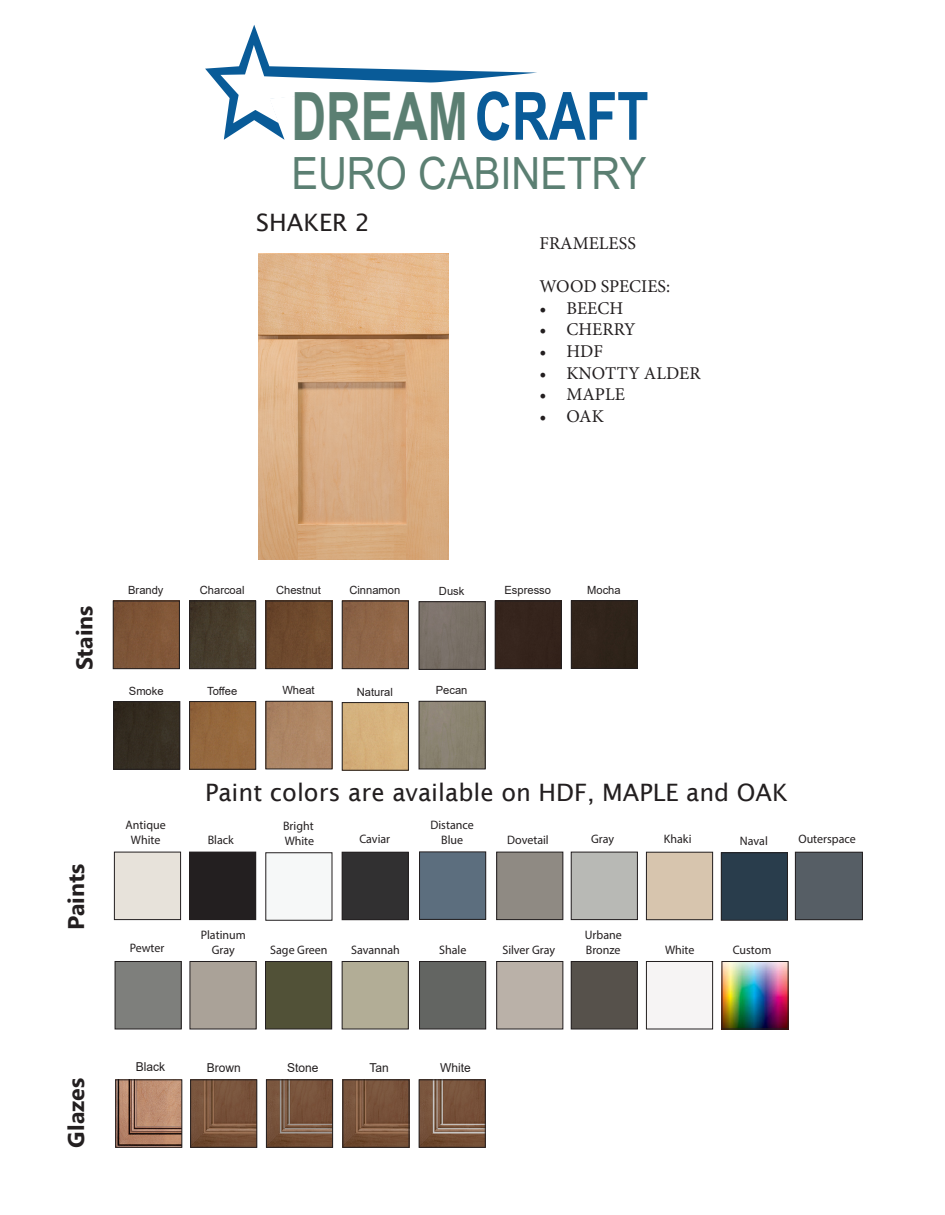
<style>
.page{position:relative;width:945px;height:1215px;background:#fff}
.page>*{position:absolute;margin:0;border:0;box-sizing:border-box;transform-origin:0 0}
.t1{font:700 66.6px "Arial";color:#5b7f72;scale:.72 1}
.t2{font:44.4px "Arial";color:#5b7f72;scale:.9 1}
.t3{font:24px "Lucida Sans";color:#231f20}
.t4{font:24px "Lucida Sans";color:#231f20}
.t5{font:700 22.65px "Segoe UI";color:#231f20}
.t6{font:18px "Minion Pro";color:#231f20}
.t7{font:12.3px/14.7px "Myriad Pro";color:#231f20;text-align:center}
.t8{font:12.3px "Arial";color:#231f20}
.t9{font:11.25px "Arial";color:#231f20}
.s1{color:#095b98}
</style>
<div class="page">
<svg style="left:205px;top:25px;width:332px;height:115px"></svg>
<img style="left:259px;top:253px;width:190px;height:307px">
<div style="left:421px;top:604px;width:62px;height:63px;background:#797067"></div>
<div style="left:419px;top:602px;width:66px;height:67px;border:1px solid #231f20"></div>
<div style="left:344px;top:603px;width:62px;height:64px;background:#8f6648"></div>
<div style="left:342px;top:601px;width:66px;height:68px;border:1px solid #231f20"></div>
<img style="left:268px;top:603px;width:62px;height:64px">
<div style="left:266px;top:601px;width:66px;height:68px;border:1px solid #231f20"></div>
<div style="left:115px;top:603px;width:63px;height:64px;background:#7f5637"></div>
<div style="left:113px;top:601px;width:67px;height:68px;border:1px solid #231f20"></div>
<img style="left:191px;top:603px;width:63px;height:64px">
<div style="left:189px;top:601px;width:67px;height:68px;border:1px solid #231f20"></div>
<div style="left:342px;top:702px;width:66px;height:68px;border:1px solid #231f20"></div>
<div style="left:191px;top:703px;width:63px;height:64px;background:#95693e"></div>
<div style="left:189px;top:701px;width:67px;height:68px;border:1px solid #231f20"></div>
<div style="left:268px;top:703px;width:62px;height:64px;background:#ae8665"></div>
<div style="left:116px;top:703px;width:62px;height:64px;background:#352d21"></div>
<div style="left:114px;top:701px;width:66px;height:68px;border:1px solid #231f20"></div>
<div style="left:573px;top:603px;width:63px;height:63px;background:#30241a"></div>
<div style="left:571px;top:601px;width:67px;height:67px;border:1px solid #231f20"></div>
<div style="left:497px;top:603px;width:62px;height:64px;background:#35241c"></div>
<div style="left:495px;top:601px;width:66px;height:68px;border:1px solid #231f20"></div>
<img style="left:421px;top:703px;width:62px;height:64px">
<div style="left:419px;top:701px;width:66px;height:68px;border:1px solid #231f20"></div>
<div style="left:114px;top:852px;width:67px;height:68px;background:#e7e2da"></div>
<div style="left:114px;top:852px;width:67px;height:68px;border:1px solid #231f20"></div>
<div style="left:190px;top:852px;width:66px;height:68px;background:#231f20"></div>
<div style="left:189px;top:852px;width:67px;height:68px;border:1px solid #231f20"></div>
<div style="left:342px;top:852px;width:66px;height:68px;background:#313031"></div>
<div style="left:342px;top:852px;width:66px;height:68px;border:1px solid #231f20"></div>
<div style="left:420px;top:852px;width:66px;height:67px;background:#5c6e7e"></div>
<div style="left:419px;top:852px;width:67px;height:68px;border:1px solid #231f20"></div>
<div style="left:497px;top:852px;width:66px;height:68px;background:#8f8a83"></div>
<div style="left:497px;top:852px;width:66px;height:68px;border:1px solid #231f20"></div>
<div style="left:571px;top:852px;width:66px;height:68px;background:#b8b9b5"></div>
<div style="left:571px;top:852px;width:67px;height:68px;border:1px solid #231f20"></div>
<div style="left:646px;top:852px;width:67px;height:68px;background:#d7c5ae"></div>
<div style="left:646px;top:852px;width:67px;height:68px;border:1px solid #231f20"></div>
<div style="left:721px;top:853px;width:66px;height:67px;background:#293d4c"></div>
<div style="left:721px;top:853px;width:67px;height:67px;border:1px solid #231f20"></div>
<div style="left:795px;top:852px;width:67px;height:68px;background:#565e65"></div>
<div style="left:795px;top:852px;width:68px;height:68px;border:1px solid #231f20"></div>
<div style="left:115px;top:961px;width:66px;height:68px;background:#7e7f7c"></div>
<div style="left:115px;top:961px;width:66px;height:68px;border:1px solid #231f20"></div>
<div style="left:190px;top:961px;width:66px;height:68px;background:#aaa298"></div>
<div style="left:342px;top:961px;width:66px;height:68px;background:#b2ad96"></div>
<div style="left:342px;top:961px;width:66px;height:68px;border:1px solid #231f20"></div>
<div style="left:420px;top:961px;width:66px;height:68px;background:#636562"></div>
<div style="left:419px;top:961px;width:67px;height:68px;border:1px solid #231f20"></div>
<div style="left:497px;top:961px;width:66px;height:68px;background:#bab1a8"></div>
<div style="left:497px;top:961px;width:66px;height:68px;border:1px solid #231f20"></div>
<div style="left:571px;top:961px;width:66px;height:68px;background:#56514b"></div>
<div style="left:571px;top:961px;width:67px;height:68px;border:1px solid #231f20"></div>
<div style="left:646px;top:961px;width:67px;height:68px;background:#f6f4f4"></div>
<div style="left:646px;top:961px;width:67px;height:68px;border:1px solid #231f20"></div>
<div style="left:266px;top:853px;width:66px;height:67px;background:#f6f8f8"></div>
<div style="left:266px;top:961px;width:66px;height:68px;background:#515137"></div>
<div style="left:265px;top:961px;width:67px;height:68px;border:1px solid #231f20"></div>
<img style="left:724px;top:963px;width:62px;height:64px">
<div style="left:722px;top:961px;width:66px;height:68px;border:1px solid #231f20"></div>
<img style="left:117px;top:1082px;width:63px;height:63px">
<div style="left:115px;top:1080px;width:67px;height:67px;border:1px solid #231f20"></div>
<img style="left:192px;top:1082px;width:63px;height:63px">
<div style="left:190px;top:1080px;width:67px;height:67px;border:1px solid #231f20"></div>
<img style="left:268px;top:1082px;width:63px;height:63px">
<div style="left:266px;top:1080px;width:67px;height:67px;border:1px solid #231f20"></div>
<img style="left:345px;top:1082px;width:62px;height:63px">
<div style="left:343px;top:1080px;width:66px;height:67px;border:1px solid #231f20"></div>
<img style="left:421px;top:1082px;width:62px;height:63px">
<div style="left:419px;top:1080px;width:66px;height:67px;border:1px solid #231f20"></div>
<p class="t1" style="left:291px;top:69px;width:497px">DREAM <span class="s1">CRAFT</span></p>
<p class="t2" style="left:291px;top:143px;width:396px">EURO CABINETRY</p>
<p class="t4" style="left:256px;top:208px;width:115px">SHAKER 2</p>
<p class="t6" style="left:540px;top:231px;width:98px">FRAMELESS</p>
<p class="t6" style="left:540px;top:274px;width:132px">WOOD SPECIES:</p>
<p class="t6" style="left:540px;top:296px;width:85px">• BEECH</p>
<p class="t6" style="left:540px;top:317px;width:97px">• CHERRY</p>
<p class="t6" style="left:540px;top:339px;width:65px">• HDF</p>
<p class="t6" style="left:540px;top:361px;width:163px">• KNOTTY ALDER</p>
<p class="t6" style="left:540px;top:382px;width:87px">• MAPLE</p>
<p class="t6" style="left:540px;top:404px;width:66px">• OAK</p>
<p class="t5" style="left:63px;top:670px;width:66px;rotate:-90deg">Stains</p>
<p class="t9" style="left:128px;top:582px;width:37px">Brandy</p>
<p class="t9" style="left:200px;top:582px;width:46px">Charcoal</p>
<p class="t9" style="left:276px;top:582px;width:46px">Chestnut</p>
<p class="t9" style="left:349px;top:582px;width:52px">Cinnamon</p>
<p class="t9" style="left:439px;top:583px;width:27px">Dusk</p>
<p class="t9" style="left:129px;top:683px;width:36px">Smoke</p>
<p class="t9" style="left:207px;top:683px;width:32px">Toffee</p>
<p class="t9" style="left:282px;top:683px;width:34px">Wheat</p>
<p class="t9" style="left:357px;top:684px;width:38px">Natural</p>
<p class="t9" style="left:436px;top:683px;width:33px">Pecan</p>
<p class="t9" style="left:505px;top:582px;width:48px">Espresso</p>
<p class="t9" style="left:587px;top:582px;width:35px">Mocha</p>
<p class="t5" style="left:55px;top:930px;width:67px;rotate:-90deg">Paints</p>
<p class="t7" style="left:126px;top:817px;width:42px">Antique<br>White</p>
<p class="t7" style="left:130px;top:941px;width:36px">Pewter</p>
<p class="t3" style="left:205px;top:779px;width:584px">Paint colors are available on HDF, MAPLE and OAK</p>
<p class="t7" style="left:283px;top:818px;width:32px">Bright</p>
<p class="t7" style="left:285px;top:833px;width:31px">White</p>
<p class="t7" style="left:208px;top:832px;width:28px">Black</p>
<p class="t7" style="left:359px;top:832px;width:32px">Caviar</p>
<p class="t7" style="left:431px;top:817px;width:45px">Distance<br>Blue</p>
<p class="t7" style="left:507px;top:832px;width:43px">Dovetail</p>
<p class="t7" style="left:591px;top:831px;width:24px">Gray</p>
<p class="t7" style="left:664px;top:832px;width:29px">Khaki</p>
<p class="t7" style="left:740px;top:833px;width:29px">Naval</p>
<p class="t7" style="left:798px;top:832px;width:59px">Outerspace</p>
<p class="t7" style="left:201px;top:927px;width:46px">Platinum<br>Gray</p>
<p class="t7" style="left:585px;top:928px;width:39px;text-align:left">Urbane<br>Bronze</p>
<p class="t7" style="left:351px;top:942px;width:50px">Savannah</p>
<p class="t7" style="left:439px;top:942px;width:29px">Shale</p>
<p class="t7" style="left:502px;top:942px;width:54px">Silver Gray</p>
<p class="t7" style="left:665px;top:942px;width:31px">White</p>
<p class="t7" style="left:270px;top:942px;width:59px">Sage Green</p>
<p class="t7" style="left:733px;top:942px;width:40px">Custom</p>
<p class="t5" style="left:55px;top:1148px;width:71px;rotate:-90deg">Glazes</p>
<p class="t8" style="left:136px;top:1058px;width:31px">Black</p>
<p class="t8" style="left:207px;top:1060px;width:36px">Brown</p>
<p class="t8" style="left:287px;top:1060px;width:33px">Stone</p>
<p class="t8" style="left:370px;top:1060px;width:21px">Tan</p>
<p class="t8" style="left:440px;top:1060px;width:32px">White</p>
</div>
